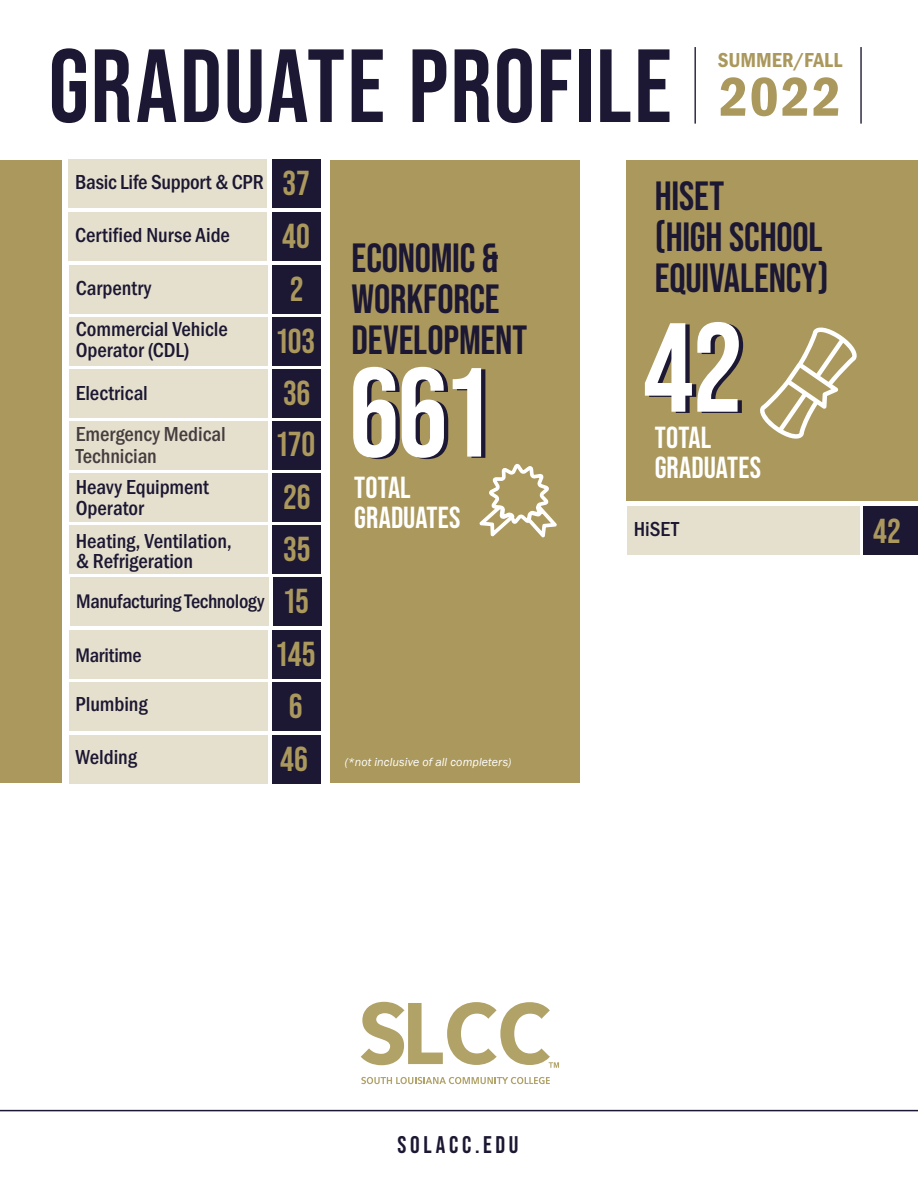
<style>
.page{position:relative;width:918px;height:1188px;background:#fff}
.page>*{position:absolute;margin:0;border:0;box-sizing:border-box;transform-origin:0 0}
.t1{font:126.45px "Bebas Neue";color:#fff}
.t2{font:103.8px "Bebas Neue";letter-spacing:.015em;color:#1c1732}
.t3{font:56.7px "Franklin Gothic URW Con Dem";color:#aa985d}
.t4{font:40.65px/40.8px "Bebas Neue";letter-spacing:-.005em;color:#1c1732}
.t5{font:34.5px/51.9px "Bebas Neue";letter-spacing:-.005em;color:#aa985d;text-align:center}
.t6{font:30.3px/30.5px "Bebas Neue";letter-spacing:.005em;color:#fff}
.t7{font:24px "Bebas Neue";letter-spacing:.155em;color:#1c1732}
.t8{font:500 21px/21px "Franklin Gothic URW Cond";color:#1c1732}
.t9{font:21px "Franklin Gothic URW Con Dem";color:#aa985d}
.t10{font:500 20.4px "Franklin Gothic URW Cond";letter-spacing:-.02em;color:#1c1732}
.t11{font:italic 12px "Franklin Gothic";letter-spacing:.01em;color:#fff}
.s1{font-family:"Bebas Neue";font-weight:400;font-size:34.5px;color:#aa985d}
</style>
<div class="page">
<div style="left:69px;top:525px;width:199px;height:49px;background:#e5e0ce"></div>
<div style="left:627px;top:506px;width:232px;height:49px;background:#e5e0ce"></div>
<div style="left:330px;top:160px;width:250px;height:623px;background:#aa985d"></div>
<div style="left:0;top:160px;width:61px;height:623px;background:#aa985d"></div>
<div style="left:627px;top:160px;width:291px;height:341px;background:#aa985d"></div>
<hr style="left:695px;top:47px;width:1px;height:77px;background:#1c1732">
<hr style="left:860px;top:47px;width:2px;height:77px;background:#1c1732">
<div style="left:272px;top:212px;width:48px;height:49px;background:#1c1732"></div>
<div style="left:69px;top:212px;width:198px;height:49px;background:#e5e0ce"></div>
<div style="left:272px;top:265px;width:49px;height:48px;background:#1c1732"></div>
<div style="left:69px;top:265px;width:199px;height:48px;background:#e5e0ce"></div>
<div style="left:272px;top:317px;width:49px;height:48px;background:#1c1732"></div>
<div style="left:69px;top:317px;width:199px;height:48px;background:#e5e0ce"></div>
<div style="left:272px;top:369px;width:49px;height:48px;background:#1c1732"></div>
<div style="left:69px;top:369px;width:199px;height:48px;background:#e5e0ce"></div>
<div style="left:273px;top:473px;width:48px;height:49px;background:#1c1732"></div>
<div style="left:69px;top:473px;width:199px;height:49px;background:#e5e0ce"></div>
<div style="left:273px;top:525px;width:48px;height:49px;background:#1c1732"></div>
<div style="left:273px;top:578px;width:49px;height:48px;background:#1c1732"></div>
<div style="left:70px;top:578px;width:198px;height:48px;background:#e5e0ce"></div>
<div style="left:272px;top:630px;width:49px;height:49px;background:#1c1732"></div>
<div style="left:69px;top:630px;width:199px;height:49px;background:#e5e0ce"></div>
<div style="left:272px;top:682px;width:49px;height:49px;background:#1c1732"></div>
<div style="left:69px;top:682px;width:199px;height:49px;background:#e5e0ce"></div>
<div style="left:272px;top:735px;width:49px;height:48px;background:#1c1732"></div>
<div style="left:69px;top:735px;width:199px;height:48px;background:#e5e0ce"></div>
<div style="left:272px;top:421px;width:49px;height:48px;background:#1c1732"></div>
<div style="left:69px;top:421px;width:199px;height:48px;background:#e5e0ce"></div>
<div style="left:864px;top:506px;width:54px;height:49px;background:#1c1732"></div>
<svg style="left:479px;top:463px;width:78px;height:75px"></svg>
<svg style="left:760px;top:327px;width:97px;height:112px"></svg>
<svg style="left:361px;top:1077px;width:189px;height:7px"></svg>
<svg style="left:361px;top:1002px;width:198px;height:66px"></svg>
<hr style="left:0;top:1110px;width:918px;height:1px;background:#1c1732">
<div style="left:272px;top:159px;width:48px;height:49px;background:#1c1732"></div>
<div style="left:69px;top:159px;width:198px;height:49px;background:#e5e0ce"></div>
<h2 class="t2" style="left:49px;top:27px;width:625px">GRADUATE PROFILE</h2>
<p class="t9" style="left:718px;top:46px;width:126px">SUMMER/FALL</p>
<h3 class="t3" style="left:719px;top:59px;width:123px">2022</h3>
<p class="t8" style="left:75px;top:170px;width:236px">Basic Life Support &amp; CPR <span class="s1">37</span></p>
<p class="t8" style="left:75px;top:223px;width:156px">Certified Nurse Aide</p>
<h3 class="t5" style="left:282px;top:210px;width:29px">40</h3>
<p class="t8" style="left:76px;top:276px;width:77px">Carpentry</p>
<h3 class="t5" style="left:275px;top:262px;width:42px">2<br>103</h3>
<p class="t8" style="left:76px;top:317px;width:154px">Commercial Vehicle<br>Operator (CDL)</p>
<p class="t8" style="left:76px;top:381px;width:74px">Electrical</p>
<h3 class="t5" style="left:283px;top:366px;width:29px">36</h3>
<p class="t8" style="left:76px;top:421px;width:152px;line-height:22.5px">Emergency Medical<br>Technician</p>
<h3 class="t5" style="left:283px;top:471px;width:29px">26</h3>
<h3 class="t5" style="left:275px;top:418px;width:41px">170</h3>
<p class="t8" style="left:76px;top:475px;width:135px">Heavy Equipment<br>Operator</p>
<p class="t8" style="left:76px;top:530px;width:158px;line-height:19.5px">Heating, Ventilation, &amp; Refrigeration</p>
<h3 class="t5" style="left:283px;top:523px;width:29px">35</h3>
<p class="t10" style="left:76px;top:586px;width:234px">Manufacturing Technology <span class="s1">15</span></p>
<p class="t10" style="left:76px;top:640px;width:68px">Maritime</p>
<h3 class="t5" style="left:275px;top:628px;width:42px">145</h3>
<p class="t8" style="left:76px;top:693px;width:74px">Plumbing</p>
<h3 class="t5" style="left:289px;top:680px;width:15px">6</h3>
<p class="t8" style="left:76px;top:745px;width:63px">Welding</p>
<h3 class="t5" style="left:280px;top:732px;width:29px">46</h3>
<h3 class="t4" style="left:352px;top:237px;width:177px">ECONOMIC &amp;<br>WORKFORCE<br>DEVELOPMENT</h3>
<h1 class="t1" style="left:349px;top:341px;width:146px">661</h1>
<h3 class="t6" style="left:354px;top:472px;width:108px">TOTAL<br>GRADUATES</h3>
<p class="t11" style="left:345px;top:754px;width:168px">(*not inclusive of all completers)</p>
<h3 class="t4" style="left:655px;top:175px;width:175px">HiSET<br>(HIGH SCHOOL<br>EQUIVALENCY)</h3>
<h1 class="t1" style="left:643px;top:296px;width:102px">42</h1>
<h3 class="t6" style="left:655px;top:422px;width:108px">TOTAL<br>GRADUATES</h3>
<p class="t8" style="left:634px;top:517px;width:47px">HiSET</p>
<h3 class="t5" style="left:873px;top:505px;width:29px">42</h3>
<p class="t7" style="left:398px;top:1131px;width:122px">SOLACC.EDU</p>
</div>
